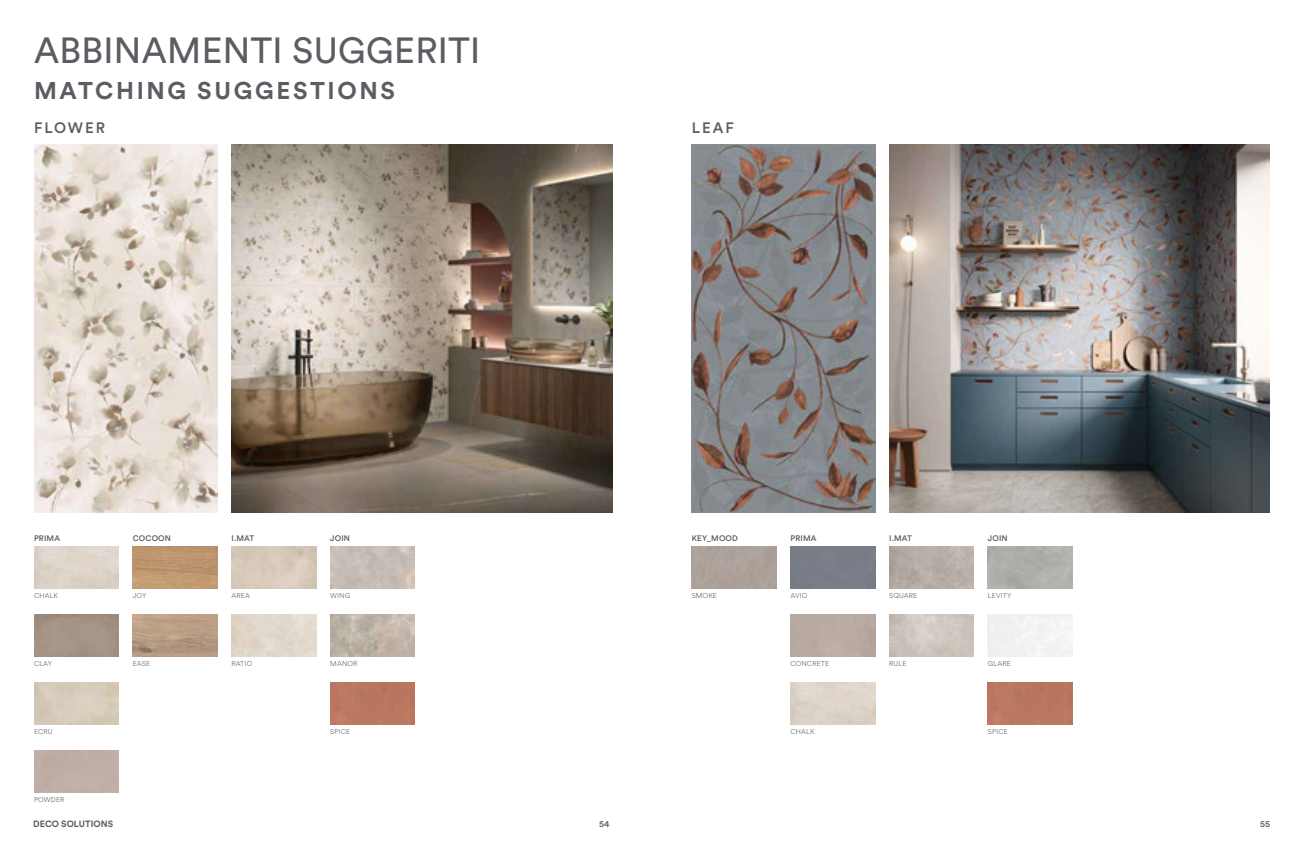
<style>
.page{position:relative;width:1304px;height:851px;background:#fff}
.page>*{position:absolute;margin:0;border:0;box-sizing:border-box;transform-origin:0 0}
.t1{font:36px "Circular Std";letter-spacing:.01em;color:#5a5d62}
.t2{font:700 24px "Circular Std";letter-spacing:.11em;color:#5a5d62}
.t3{font:500 15px "Circular Std";letter-spacing:.13em;color:#5a5d62}
.t4{font:700 9px "Circular Std";color:#5a5d62}
.t5{font:500 9px "Circular Std";color:#5a5d62}
.t6{font:500 8px "Circular Std";letter-spacing:.02em;color:#5a5d62}
.t7{font:300 7px "Circular Spotify Text";letter-spacing:.02em;color:#5a5d62}
</style>
<div class="page">
<img style="left:34px;top:145px;width:183px;height:367px">
<img style="left:692px;top:145px;width:183px;height:367px">
<img style="left:133px;top:546px;width:84px;height:42px">
<img style="left:133px;top:614px;width:84px;height:42px">
<div style="left:330px;top:682px;width:85px;height:42px;background:#ba7761"></div>
<div style="left:988px;top:682px;width:84px;height:42px;background:#ba7861"></div>
<img style="left:330px;top:614px;width:85px;height:42px">
<img style="left:231px;top:145px;width:381px;height:367px">
<img style="left:889px;top:145px;width:381px;height:367px">
<h1 class="t1" style="left:34px;top:29px;width:448px">ABBINAMENTI SUGGERITI</h1>
<h2 class="t2" style="left:34px;top:75px;width:362px">MATCHING SUGGESTIONS</h2>
<h3 class="t3" style="left:34px;top:118px;width:73px">FLOWER</h3>
<h3 class="t3" style="left:692px;top:118px;width:43px">LEAF</h3>
<p class="t6" style="left:34px;top:532px;width:28px">PRIMA</p>
<p class="t6" style="left:692px;top:532px;width:48px">KEY_MOOD</p>
<p class="t6" style="left:133px;top:532px;width:40px">COCOON</p>
<p class="t6" style="left:790px;top:532px;width:28px">PRIMA</p>
<p class="t6" style="left:330px;top:532px;width:21px">JOIN</p>
<p class="t6" style="left:988px;top:532px;width:21px">JOIN</p>
<p class="t6" style="left:231px;top:532px;width:24px">I.MAT</p>
<p class="t6" style="left:889px;top:532px;width:24px">I.MAT</p>
<p class="t7" style="left:133px;top:591px;width:15px">JOY</p>
<p class="t7" style="left:790px;top:591px;width:18px">AVIO</p>
<p class="t7" style="left:231px;top:591px;width:20px">AREA</p>
<p class="t7" style="left:889px;top:591px;width:30px">SQUARE</p>
<p class="t7" style="left:330px;top:591px;width:21px">WING</p>
<p class="t7" style="left:988px;top:591px;width:25px">LEVITY</p>
<p class="t7" style="left:34px;top:591px;width:26px">CHALK</p>
<p class="t7" style="left:692px;top:591px;width:27px">SMOKE</p>
<p class="t7" style="left:34px;top:658px;width:20px">CLAY</p>
<p class="t7" style="left:34px;top:726px;width:20px">ECRU</p>
<p class="t7" style="left:34px;top:794px;width:32px">POWDER</p>
<p class="t7" style="left:133px;top:658px;width:19px">EASE</p>
<p class="t7" style="left:790px;top:658px;width:40px">CONCRETE</p>
<p class="t7" style="left:231px;top:658px;width:22px">RATIO</p>
<p class="t7" style="left:889px;top:658px;width:19px">RULE</p>
<p class="t7" style="left:330px;top:658px;width:29px">MANOR</p>
<p class="t7" style="left:988px;top:658px;width:24px">GLARE</p>
<p class="t7" style="left:330px;top:726px;width:21px">SPICE</p>
<p class="t7" style="left:790px;top:726px;width:26px">CHALK</p>
<p class="t7" style="left:988px;top:726px;width:21px">SPICE</p>
<p class="t4" style="left:33px;top:818px;width:81px">DECO SOLUTIONS</p>
<p class="t5" style="left:599px;top:818px;width:12px">54</p>
<p class="t5" style="left:1260px;top:818px;width:11px">55</p>
</div>
